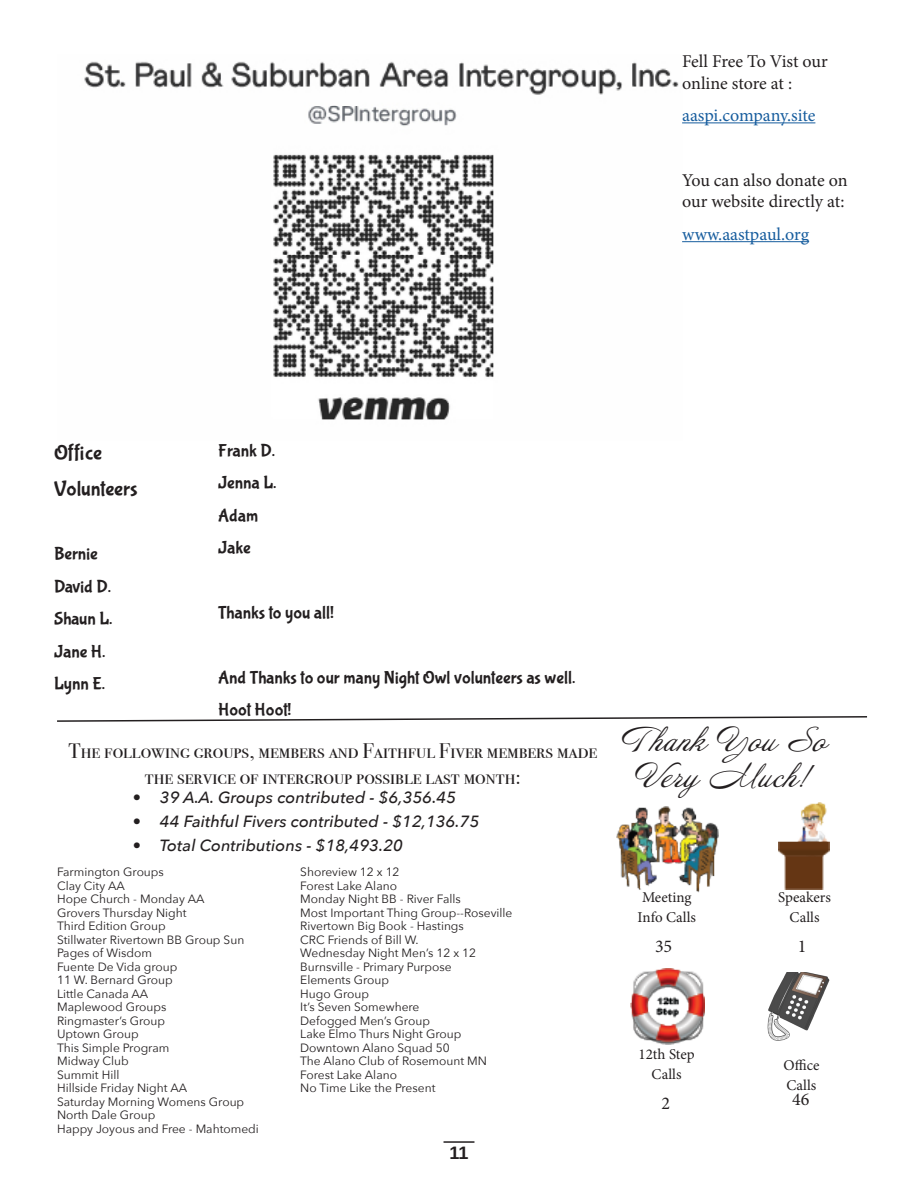
<style>
.page{position:relative;width:918px;height:1188px;background:#fff}
.page>*{position:absolute;margin:0;border:0;box-sizing:border-box;transform-origin:0 0}
.t1{font:30px/36px "Annabelle JF";color:#231f20;text-align:center}
.t2{font:21px/25.2px "Bodoni Svty Two SCITCTT";color:#231f20;text-align:center}
.t3{font:21px "Bubblegum Sans";color:#231f20}
.t4{font:18px "Bubblegum Sans";color:#231f20}
.t5{font:18px/21.6px "Minion Pro";letter-spacing:-.005em;color:#231f20}
.t6{font:18px "Minion Pro";letter-spacing:-.005em;color:#175d9e}
.t7{font:700 18px "Liberation Sans";color:#231f20}
.t8{font:italic 500 16.2px "Avenir Next";color:#231f20}
.t9{font:15px "Minion Pro";color:#231f20}
.t10{font:12px "Avenir Next";color:#231f20}
</style>
<div class="page">
<hr style="left:444px;top:1141px;width:30px;height:2px;background:#231f20">
<img style="left:631px;top:968px;width:73px;height:77px">
<img style="left:616px;top:807px;width:102px;height:85px">
<img style="left:779px;top:802px;width:51px;height:87px">
<img style="left:767px;top:972px;width:63px;height:69px">
<svg style="left:57px;top:716px;width:811px;height:6px"></svg>
<img style="left:84px;top:61px;width:595px;height:359px">
<hr style="left:682px;top:122px;width:133px;height:1px;background:#175d9e">
<hr style="left:682px;top:241px;width:127px;height:1px;background:#175d9e">
<p class="t5" style="left:682px;top:51px;width:147px">Fell Free To Vist our online store at :</p>
<p class="t6" style="left:682px;top:103px;width:135px">aaspi.company.site</p>
<p class="t5" style="left:682px;top:169px;width:167px">You can also donate on our website directly at:</p>
<p class="t6" style="left:682px;top:222px;width:128px">www.aastpaul.org</p>
<p class="t3" style="left:54px;top:441px;width:50px">Office</p>
<p class="t3" style="left:54px;top:477px;width:85px">Volunteers</p>
<p class="t4" style="left:54px;top:544px;width:45px">Bernie</p>
<p class="t4" style="left:54px;top:576px;width:59px">David D.</p>
<p class="t4" style="left:54px;top:609px;width:60px">Shaun L.</p>
<p class="t4" style="left:54px;top:641px;width:53px">Jane H.</p>
<p class="t4" style="left:54px;top:674px;width:53px">Lynn E.</p>
<p class="t4" style="left:218px;top:441px;width:59px">Frank D.</p>
<p class="t4" style="left:218px;top:473px;width:60px">Jenna L.</p>
<p class="t4" style="left:218px;top:505px;width:41px">Adam</p>
<p class="t4" style="left:218px;top:538px;width:34px">Jake</p>
<p class="t4" style="left:218px;top:603px;width:117px">Thanks to you all!</p>
<p class="t4" style="left:218px;top:667px;width:359px">And Thanks to our many Night Owl volunteers as well.</p>
<p class="t4" style="left:218px;top:700px;width:75px">Hoot Hoot!</p>
<p class="t2" style="left:69px;top:739px;width:530px">The following groups, members and Faithful Fiver members made the service of intergroup possible last month:</p>
<p class="t8" style="left:133px;top:783px;width:325px">• 39 A.A. Groups contributed - $6,356.45</p>
<p class="t8" style="left:133px;top:807px;width:348px">• 44 Faithful Fivers contributed - $12,136.75</p>
<p class="t8" style="left:133px;top:832px;width:271px">• Total Contributions - $18,493.20</p>
<p class="t10" style="left:57px;top:862px;width:108px">Farmington Groups</p>
<p class="t10" style="left:57px;top:875px;width:69px">Clay City AA</p>
<p class="t10" style="left:57px;top:889px;width:149px">Hope Church - Monday AA</p>
<p class="t10" style="left:57px;top:902px;width:131px">Grovers Thursday Night</p>
<p class="t10" style="left:57px;top:916px;width:110px">Third Edition Group</p>
<p class="t10" style="left:57px;top:929px;width:189px">Stillwater Rivertown BB Group Sun</p>
<p class="t10" style="left:57px;top:943px;width:97px">Pages of Wisdom</p>
<p class="t10" style="left:57px;top:956px;width:122px">Fuente De Vida group</p>
<p class="t10" style="left:57px;top:970px;width:117px">11 W. Bernard Group</p>
<p class="t10" style="left:57px;top:983px;width:93px">Little Canada AA</p>
<p class="t10" style="left:57px;top:997px;width:111px">Maplewood Groups</p>
<p class="t10" style="left:57px;top:1010px;width:110px">Ringmaster’s Group</p>
<p class="t10" style="left:57px;top:1024px;width:83px">Uptown Group</p>
<p class="t10" style="left:57px;top:1037px;width:114px">This Simple Program</p>
<p class="t10" style="left:57px;top:1051px;width:73px">Midway Club</p>
<p class="t10" style="left:57px;top:1064px;width:64px">Summit Hill</p>
<p class="t10" style="left:57px;top:1078px;width:132px">Hillside Friday Night AA</p>
<p class="t10" style="left:57px;top:1091px;width:189px">Saturday Morning Womens Group</p>
<p class="t10" style="left:57px;top:1105px;width:100px">North Dale Group</p>
<p class="t10" style="left:57px;top:1118px;width:203px">Happy Joyous and Free - Mahtomedi</p>
<p class="t10" style="left:300px;top:862px;width:101px">Shoreview 12 x 12</p>
<p class="t10" style="left:300px;top:875px;width:98px">Forest Lake Alano</p>
<p class="t10" style="left:300px;top:889px;width:162px">Monday Night BB - River Falls</p>
<p class="t10" style="left:300px;top:902px;width:214px">Most Important Thing Group--Roseville</p>
<p class="t10" style="left:300px;top:916px;width:165px">Rivertown Big Book - Hastings</p>
<p class="t10" style="left:300px;top:929px;width:120px">CRC Friends of Bill W.</p>
<p class="t10" style="left:300px;top:943px;width:177px">Wednesday Night Men’s 12 x 12</p>
<p class="t10" style="left:300px;top:956px;width:153px">Burnsville - Primary Purpose</p>
<p class="t10" style="left:300px;top:970px;width:90px">Elements Group</p>
<p class="t10" style="left:300px;top:983px;width:70px">Hugo Group</p>
<p class="t10" style="left:300px;top:997px;width:121px">It’s Seven Somewhere</p>
<p class="t10" style="left:300px;top:1010px;width:131px">Defogged Men’s Group</p>
<p class="t10" style="left:300px;top:1024px;width:163px">Lake Elmo Thurs Night Group</p>
<p class="t10" style="left:300px;top:1037px;width:151px">Downtown Alano Squad 50</p>
<p class="t10" style="left:300px;top:1051px;width:188px">The Alano Club of Rosemount MN</p>
<p class="t10" style="left:300px;top:1064px;width:98px">Forest Lake Alano</p>
<p class="t10" style="left:300px;top:1078px;width:137px">No Time Like the Present</p>
<h3 class="t7" style="left:449px;top:1141px;width:21px">11</h3>
<p class="t1" style="left:621px;top:724px;width:207px">Thank You So<br>Very Much!</p>
<p class="t9" style="left:642px;top:887px;width:51px">Meeting</p>
<p class="t9" style="left:638px;top:907px;width:60px">Info Calls</p>
<p class="t5" style="left:655px;top:935px;width:18px">35</p>
<p class="t9" style="left:639px;top:1044px;width:58px">12th Step</p>
<p class="t9" style="left:652px;top:1064px;width:31px">Calls</p>
<p class="t5" style="left:662px;top:1092px;width:10px">2</p>
<p class="t9" style="left:778px;top:887px;width:54px">Speakers</p>
<p class="t9" style="left:790px;top:907px;width:31px">Calls</p>
<p class="t5" style="left:798px;top:935px;width:10px">1</p>
<p class="t9" style="left:784px;top:1056px;width:37px">Office</p>
<p class="t9" style="left:787px;top:1075px;width:31px">Calls</p>
<p class="t5" style="left:792px;top:1088px;width:19px">46</p>
</div>
